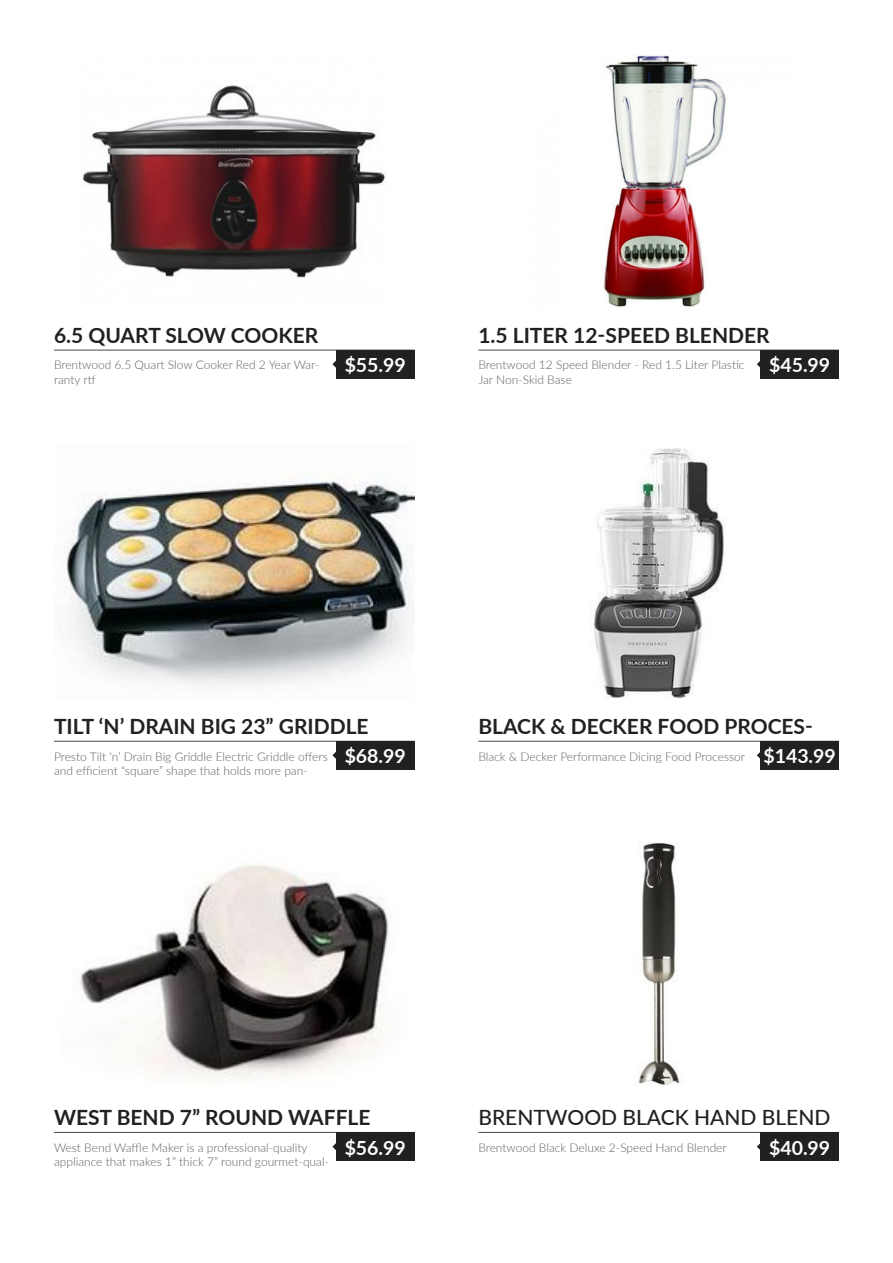
<style>
.page{position:relative;width:893px;height:1263px;background:#fff}
.page>*{position:absolute;margin:0;border:0;box-sizing:border-box;transform-origin:0 0}
.t1{font:700 21px "Lato";color:#212121}
.t2{font:500 21px "Lato";color:#212121}
.t3{font:700 19.5px "Lato";color:#fff}
.t4{font:300 12px/14.4px "Lato";color:#605f64}
</style>
<div class="page">
<hr style="left:54px;top:350px;width:361px;height:1px;background:#45474c">
<hr style="left:478px;top:350px;width:361px;height:1px;background:#45474c">
<img style="left:82px;top:85px;width:305px;height:193px">
<img style="left:603px;top:55px;width:123px;height:252px">
<hr style="left:54px;top:741px;width:361px;height:1px;background:#45474c">
<hr style="left:478px;top:741px;width:361px;height:1px;background:#45474c">
<img style="left:66px;top:477px;width:349px;height:208px">
<img style="left:593px;top:448px;width:131px;height:250px">
<hr style="left:54px;top:1132px;width:361px;height:1px;background:#45474c">
<hr style="left:478px;top:1132px;width:361px;height:1px;background:#45474c">
<img style="left:77px;top:865px;width:312px;height:214px">
<img style="left:638px;top:843px;width:42px;height:242px">
<div style="left:336px;top:1132px;width:79px;height:29px;background:#212121"></div>
<div style="left:760px;top:1132px;width:79px;height:29px;background:#212121"></div>
<div style="left:760px;top:741px;width:79px;height:29px;background:#212121"></div>
<div style="left:336px;top:741px;width:79px;height:29px;background:#212121"></div>
<div style="left:336px;top:350px;width:79px;height:29px;background:#212121"></div>
<div style="left:760px;top:350px;width:79px;height:29px;background:#212121"></div>
<svg style="left:332px;top:1143px;width:4px;height:7px"></svg>
<svg style="left:757px;top:1143px;width:3px;height:7px"></svg>
<svg style="left:757px;top:752px;width:3px;height:7px"></svg>
<svg style="left:332px;top:752px;width:4px;height:7px"></svg>
<svg style="left:332px;top:361px;width:4px;height:7px"></svg>
<svg style="left:757px;top:361px;width:3px;height:7px"></svg>
<p class="t1" style="left:54px;top:320px;width:266px">6.5 QUART SLOW COOKER</p>
<p class="t1" style="left:478px;top:320px;width:293px">1.5 LITER 12-SPEED BLENDER</p>
<p class="t4" style="left:54px;top:357px;width:267px">Brentwood 6.5 Quart Slow Cooker Red 2 Year War&shy;ranty rtf</p>
<p class="t4" style="left:478px;top:357px;width:268px">Brentwood 12 Speed Blender - Red 1.5 Liter Plastic<br>Jar Non-Skid Base</p>
<p class="t3" style="left:345px;top:351px;width:63px">$55.99</p>
<p class="t3" style="left:769px;top:351px;width:63px">$45.99</p>
<p class="t1" style="left:54px;top:711px;width:316px">TILT ‘N’ DRAIN BIG 23” GRIDDLE</p>
<p class="t1" style="left:478px;top:711px;width:336px">BLACK &amp; DECKER FOOD PROCES-</p>
<p class="t4" style="left:54px;top:749px;width:275px">Presto Tilt ‘n’ Drain Big Griddle Electric Griddle offers and efficient “square” shape that holds more pan-</p>
<p class="t4" style="left:478px;top:749px;width:268px">Black &amp; Decker Performance Dicing Food Processor</p>
<p class="t3" style="left:345px;top:742px;width:63px">$68.99</p>
<p class="t3" style="left:763px;top:742px;width:74px">$143.99</p>
<p class="t1" style="left:54px;top:1102px;width:318px">WEST BEND 7” ROUND WAFFLE</p>
<p class="t2" style="left:478px;top:1102px;width:354px">BRENTWOOD BLACK HAND BLEND</p>
<p class="t4" style="left:54px;top:1140px;width:277px">West Bend Waffle Maker is a professional-quality appliance that makes 1” thick 7” round gourmet-qual-</p>
<p class="t3" style="left:345px;top:1133px;width:63px">$56.99</p>
<p class="t4" style="left:478px;top:1140px;width:250px">Brentwood Black Deluxe 2-Speed Hand Blender</p>
<p class="t3" style="left:769px;top:1133px;width:63px">$40.99</p>
</div>
